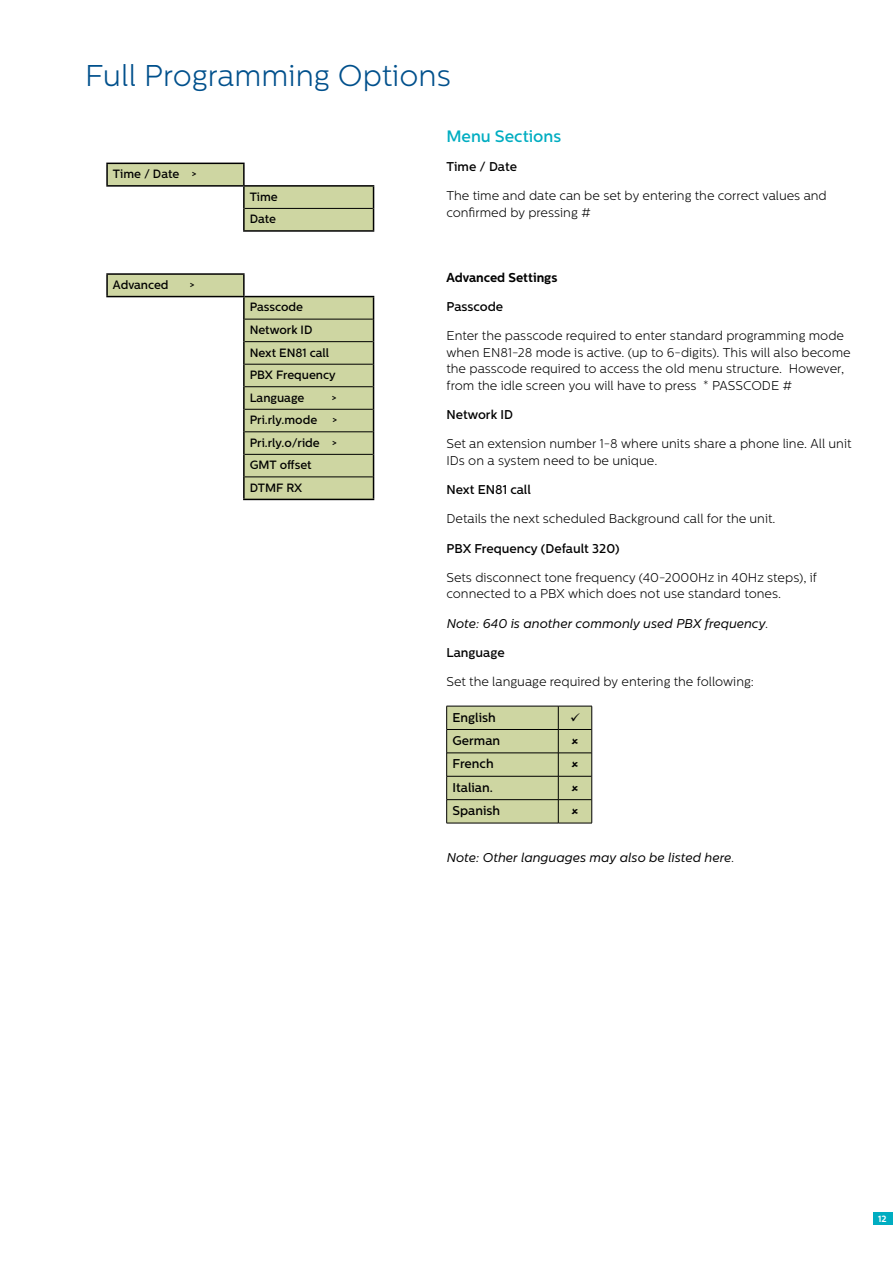
<style>
.page{position:relative;width:893px;height:1263px;background:#fff}
.page>*{position:absolute;margin:0;border:0;box-sizing:border-box;transform-origin:0 0}
.t1{font:300 30px "Centrale Sans";color:#00508c}
.t2{font:500 16.5px "Centrale Sans";color:#00adc1}
.t3{font:300 12.75px/16.5px "Centrale Sans";color:#000}
.t4{font:500 12.75px/23.4px "Centrale Sans";color:#000}
.t5{font:italic 12.75px "Centrale Sans";color:#000}
.t6{font:700 12.75px "Centrale Sans";color:#000}
.t7{font:500 12px/22.5px "Centrale Sans";color:#000}
.t8{font:700 9px "Centrale Sans";color:#fff}
.s1{font-weight:300;font-style:normal}
</style>
<div class="page">
<div style="left:874px;top:1212px;width:19px;height:13px;background:#00adc1"></div>
<svg style="left:107px;top:275px;width:267px;height:224px"></svg>
<hr style="left:245px;top:319px;width:128px;height:1px;background:#000">
<hr style="left:245px;top:341px;width:128px;height:1px;background:#000">
<hr style="left:245px;top:364px;width:128px;height:1px;background:#000">
<hr style="left:245px;top:386px;width:128px;height:1px;background:#000">
<hr style="left:245px;top:409px;width:128px;height:1px;background:#000">
<hr style="left:245px;top:432px;width:128px;height:1px;background:#000">
<hr style="left:245px;top:454px;width:128px;height:1px;background:#000">
<hr style="left:245px;top:477px;width:128px;height:1px;background:#000">
<hr style="left:245px;top:296px;width:129px;height:1px;background:#000">
<hr style="left:243px;top:297px;width:2px;height:22px;background:#000">
<hr style="left:243px;top:319px;width:2px;height:23px;background:#000">
<hr style="left:243px;top:342px;width:2px;height:22px;background:#000">
<hr style="left:243px;top:364px;width:2px;height:23px;background:#000">
<hr style="left:243px;top:387px;width:2px;height:22px;background:#000">
<hr style="left:243px;top:409px;width:2px;height:23px;background:#000">
<hr style="left:243px;top:432px;width:2px;height:22px;background:#000">
<hr style="left:243px;top:454px;width:2px;height:23px;background:#000">
<hr style="left:243px;top:477px;width:2px;height:22px;background:#000">
<svg style="left:373px;top:297px;width:1px;height:202px"></svg>
<hr style="left:243px;top:499px;width:131px;height:1px;background:#000">
<hr style="left:106px;top:273px;width:139px;height:2px;background:#000">
<hr style="left:106px;top:275px;width:2px;height:21px;background:#000">
<hr style="left:243px;top:275px;width:2px;height:21px;background:#000">
<hr style="left:106px;top:296px;width:139px;height:1px;background:#000">
<hr style="left:446px;top:823px;width:112px;height:1px;background:#000">
<hr style="left:558px;top:823px;width:34px;height:1px;background:#000">
<hr style="left:106px;top:163px;width:139px;height:1px;background:#000">
<hr style="left:106px;top:164px;width:2px;height:21px;background:#000">
<hr style="left:106px;top:185px;width:138px;height:2px;background:#000">
<svg style="left:107px;top:163px;width:267px;height:67px"></svg>
<hr style="left:243px;top:230px;width:131px;height:2px;background:#000">
<svg style="left:446px;top:706px;width:146px;height:117px;background:#c0c897"></svg>
<h1 class="t1" style="left:85px;top:59px;width:367px">Full Programming Options</h1>
<p class="t7" style="left:113px;top:163px;width:85px">Time / Date &gt;</p>
<p class="t7" style="left:113px;top:273px;width:57px">Advanced</p>
<p class="t7" style="left:190px;top:273px;width:7px">&gt;</p>
<p class="t7" style="left:250px;top:185px;width:30px">Time<br>Date</p>
<p class="t7" style="left:250px;top:296px;width:87px">Passcode<br>Network ID<br>Next EN81 call<br>PBX Frequency<br>Language</p>
<p class="t7" style="left:331px;top:386px;width:7px">&gt;</p>
<p class="t7" style="left:250px;top:409px;width:69px">Pri.rly.mode</p>
<p class="t7" style="left:250px;top:409px;width:89px;text-indent:82px">&gt;<br>Pri.rly.o/ride &gt;<br>GMT offset<br>DTMF RX</p>
<p class="t2" style="left:446px;top:126px;width:116px">Menu Sections</p>
<p class="t4" style="left:446px;top:155px;width:72px">Time / Date</p>
<p class="t3" style="left:446px;top:187px;width:382px">The time and date can be set by entering the correct values and confirmed by pressing #</p>
<p class="t6" style="left:446px;top:270px;width:112px">Advanced Settings</p>
<p class="t4" style="left:446px;top:295px;width:58px">Passcode</p>
<p class="t3" style="left:446px;top:328px;width:406px">Enter the passcode required to enter standard programming mode when EN81-28 mode is active. (up to 6-digits). This will also become the passcode required to access the old menu structure. However, from the idle screen you will have to press * PASSCODE #</p>
<p class="t4" style="left:446px;top:403px;width:68px">Network ID</p>
<p class="t3" style="left:446px;top:436px;width:406px">Set an extension number 1-8 where units share a phone line. All unit<br>IDs on a system need to be unique.</p>
<p class="t4" style="left:446px;top:478px;width:86px">Next EN81 call</p>
<p class="t3" style="left:446px;top:511px;width:331px">Details the next scheduled Background call for the unit.</p>
<p class="t4" style="left:446px;top:536px;width:175px">PBX Frequency (Default 320)</p>
<p class="t3" style="left:446px;top:569px;width:372px">Sets disconnect tone frequency (40-2000Hz in 40Hz steps), if connected to a PBX which does not use standard tones.</p>
<p class="t5" style="left:446px;top:616px;width:323px">Note: 640 is another commonly used PBX frequency<span class="s1">.</span></p>
<p class="t4" style="left:446px;top:641px;width:60px">Language</p>
<p class="t3" style="left:446px;top:673px;width:309px">Set the language required by entering the following:</p>
<p class="t4" style="left:453px;top:705px;width:45px">English</p>
<p class="t4" style="left:453px;top:729px;width:49px">German<br>French<br>Italian.<br>Spanish</p>
<p class="t5" style="left:446px;top:850px;width:289px">Note: Other languages may also be listed here<span class="s1">.</span></p>
<p class="t8" style="left:878px;top:1213px;width:10px">12</p>
</div>
